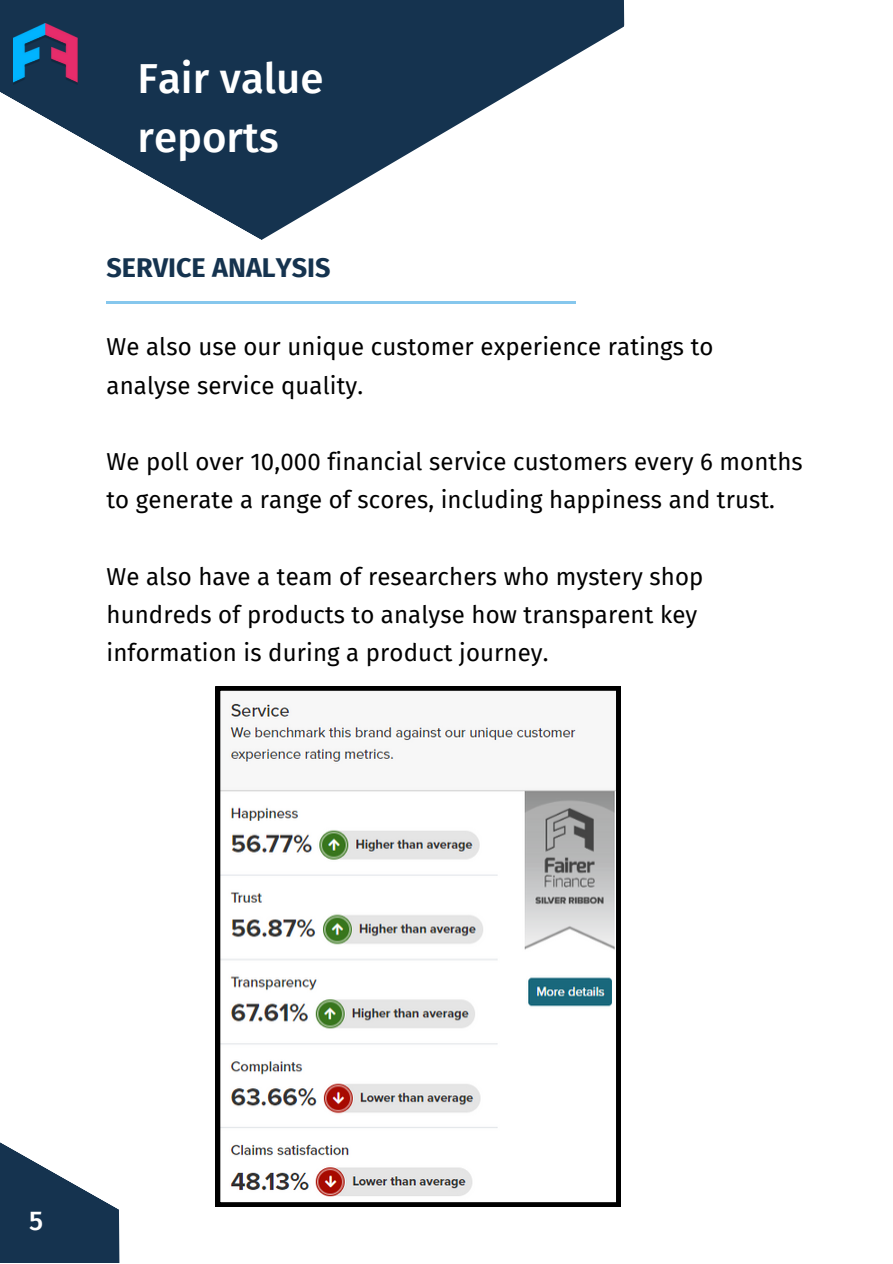
<style>
.page{position:relative;width:893px;height:1264px;background:#fff}
.page>*{position:absolute;margin:0;border:0;box-sizing:border-box;transform-origin:0 0}
.t1{font:500 42px/58.5px "Fira Sans";color:#fff}
.t2{font:700 27px "Fira Sans";color:#15334f}
.t3{font:500 27px "Fira Sans";color:#fff}
.t4{font:24px/38.2px "Fira Sans";letter-spacing:.005em;color:#000}
</style>
<div class="page">
<svg style="left:0;top:1142px;width:120px;height:120px"></svg>
<hr style="left:106px;top:301px;width:469px;height:2px;background:#86c7ed">
<svg style="left:0;top:0;width:624px;height:240px;fill:#15334f"></svg>
<img style="left:13px;top:24px;width:76px;height:61px">
<svg style="left:216px;top:686px;width:404px;height:520px"></svg>
<p class="t1" style="left:137px;top:50px;width:187px">Fair value reports</p>
<p class="t2" style="left:106px;top:252px;width:225px">SERVICE ANALYSIS</p>
<p class="t4" style="left:106px;top:328px;width:608px">We also use our unique customer experience ratings to analyse service quality.</p>
<p class="t4" style="left:106px;top:443px;width:697px">We poll over 10,000 financial service customers every 6 months to generate a range of scores, including happiness and trust.</p>
<p class="t4" style="left:106px;top:557px;width:598px">We also have a team of researchers who mystery shop hundreds of products to analyse how transparent key information is during a product journey.</p>
<p class="t3" style="left:29px;top:1204px;width:16px">5</p>
</div>
